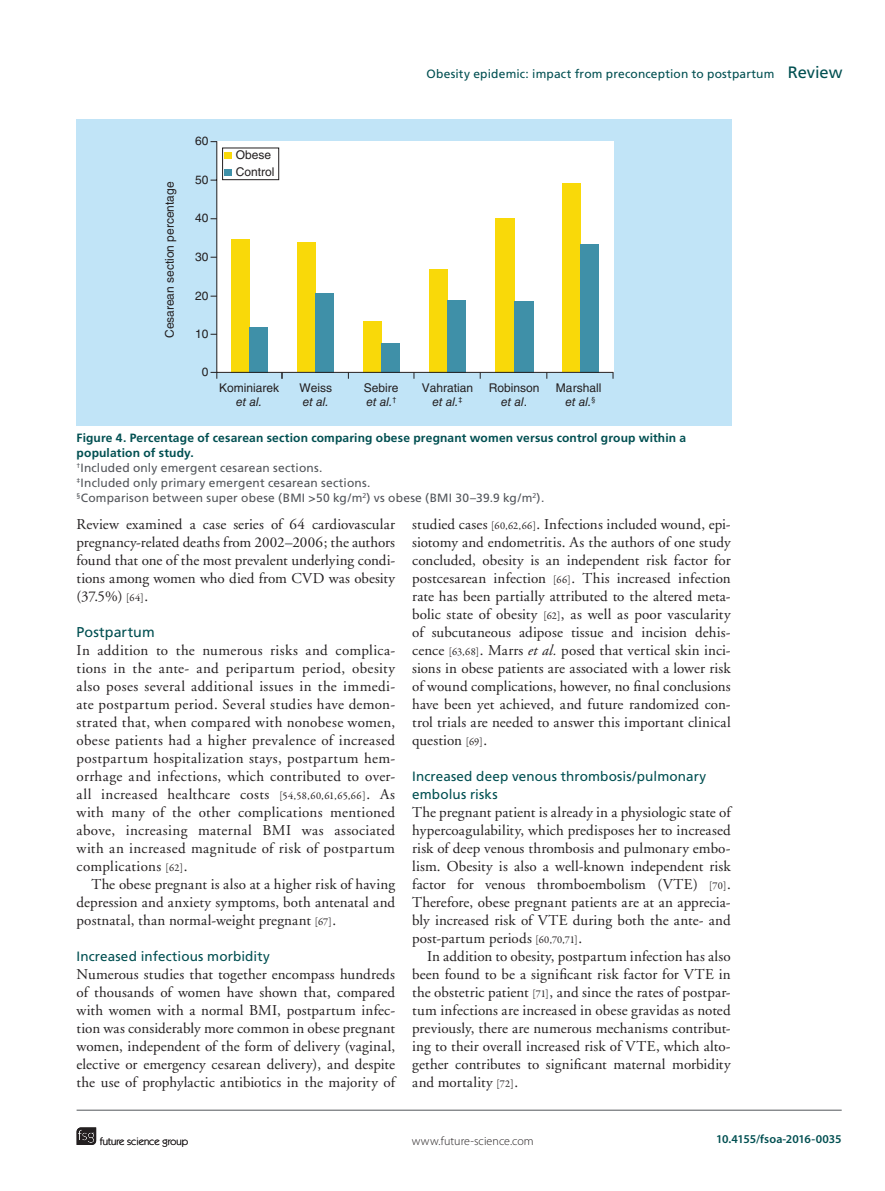
<style>
.page{position:relative;width:885px;height:1191px;background:#fff}
.page>*{position:absolute;margin:0;border:0;box-sizing:border-box;transform-origin:0 0}
.t1{font:15px/18px "Adobe Garamond";letter-spacing:.01em;color:#231f20;text-align:justify}
.t2{font:14.25px "Frutiger";letter-spacing:.005em;color:#004f51}
.t3{font:13.5px/18px "Frutiger";letter-spacing:.01em;color:#004f51}
.t4{font:12px/15px "Frutiger";letter-spacing:.015em;color:#52555a}
.t5{font:12px/14.4px "Helvetica LT Std";color:#231f20;text-align:center}
.t6{font:12px "Frutiger";letter-spacing:.015em;color:#004f51}
.t7{font:300 12px "Myriad Pro";letter-spacing:.01em;color:#231f20}
.t8{font:600 12px "Myriad Pro";letter-spacing:-.01em;color:#004f51}
.t9{font:italic 12px "Helvetica LT Std";color:#231f20}
.t10{font:10.5px "Itc Kabel";color:#231f20}
.s1{font-size:16.5px}
.s2{font-style:italic}
.s3{font-weight:700;color:#004f51}
.s4{font-family:"Garamond Premr Pro";font-size:10.5px}
</style>
<div class="page">
<svg style="left:77px;top:1127px;width:19px;height:18px"></svg>
<hr style="left:77px;top:1109px;width:764px;height:1px;background:#52555a">
<div style="left:77px;top:119px;width:654px;height:306px;background:#c1e4f7"></div>
<svg style="left:210px;top:141px;width:404px;height:232px;background:#eaedd0"></svg>
<svg style="left:210px;top:372px;width:7px;height:7px"></svg>
<div style="left:224px;top:169px;width:7px;height:6px;background:#3f90a8"></div>
<div style="left:224px;top:152px;width:7px;height:7px;background:#f9d909"></div>
<p class="t5" style="left:162px;top:338px;width:158px;rotate:-90deg">Cesarean section percentage</p>
<p class="t5" style="left:195px;top:134px;width:15px">60</p>
<p class="t5" style="left:195px;top:172px;width:15px">50</p>
<p class="t5" style="left:195px;top:211px;width:15px">40</p>
<p class="t5" style="left:195px;top:249px;width:15px">30</p>
<p class="t5" style="left:195px;top:288px;width:15px">20</p>
<p class="t5" style="left:195px;top:326px;width:15px">10</p>
<p class="t5" style="left:202px;top:364px;width:8px">0</p>
<p class="t5" style="left:236px;top:146px;width:40px;line-height:17px;text-align:left">Obese<br>Control</p>
<p class="t5" style="left:219px;top:380px;width:62px">Kominiarek</p>
<p class="t9" style="left:236px;top:395px;width:28px">et al.</p>
<p class="t5" style="left:299px;top:380px;width:34px">Weiss</p>
<p class="t9" style="left:302px;top:395px;width:28px">et al.</p>
<p class="t6" style="left:426px;top:67px;width:417px">Obesity epidemic: impact from preconception to postpartum <span class="s1">Review</span></p>
<p class="t5" style="left:364px;top:380px;width:36px;text-align:left">Sebire <span class="s2">et al.</span><sup>†</sup></p>
<p class="t5" style="left:422px;top:380px;width:53px">Vahratian <span class="s2">et al.</span><sup>‡</sup></p>
<p class="t5" style="left:488px;top:380px;width:52px">Robinson <span class="s2">et al</span>.</p>
<p class="t5" style="left:556px;top:380px;width:47px">Marshall <span class="s2">et al.</span><sup>§</sup></p>
<p class="t4" style="left:77px;top:430px;width:611px"><span class="s3">Figure 4. Percentage of cesarean section comparing obese pregnant women versus control group within a population of study.<br></span><sup>†</sup>Included only emergent cesarean sections.<br><sup>‡</sup>Included only primary emergent cesarean sections.<br><sup>§</sup>Comparison between super obese (BMI &gt;50 kg/m<sup>2</sup>) vs obese (BMI 30–39.9 kg/m<sup>2</sup>).</p>
<p class="t1" style="left:77px;top:515px;width:320px">Review examined a case series of 64 cardiovascular pregnancy-related deaths from 2002–2006; the authors found that one of the most prevalent underlying condi&shy;tions among women who died from CVD was obesity (37.5%) <span class="s4">[64]</span>.</p>
<p class="t2" style="left:77px;top:623px;width:80px">Postpartum</p>
<p class="t1" style="left:77px;top:641px;width:320px">In addition to the numerous risks and complica&shy;tions in the ante- and peripartum period, obesity also poses several additional issues in the immedi&shy;ate postpartum period. Several studies have demon&shy;strated that, when compared with nonobese women, obese patients had a higher prevalence of increased postpartum hospitalization stays, postpartum hem&shy;orrhage and infections, which contributed to over&shy;all increased healthcare costs <span class="s4">[54,58,60,61,65,66]</span>. As with many of the other complications mentioned above, increasing maternal BMI was associated with an increased magnitude of risk of postpartum complications <span class="s4">[62]</span>.</p>
<p class="t1" style="left:77px;top:875px;width:320px;text-indent:15px">The obese pregnant is also at a higher risk of having depression and anxiety symptoms, both antenatal and postnatal, than normal-weight pregnant <span class="s4">[67]</span>.</p>
<p class="t3" style="left:77px;top:947px;width:195px">Increased infectious morbidity</p>
<p class="t1" style="left:77px;top:965px;width:320px">Numerous studies that together encompass hundreds of thousands of women have shown that, compared with women with a normal BMI, postpartum infec&shy;tion was considerably more common in obese pregnant women, independent of the form of delivery (vaginal, elective or emergency cesarean delivery), and despite the use of prophylactic antibiotics in the majority of</p>
<p class="t1" style="left:412px;top:515px;width:320px">studied cases <span class="s4">[60,62,66]</span>. Infections included wound, epi&shy;siotomy and endometritis. As the authors of one study concluded, obesity is an independent risk factor for postcesarean infection <span class="s4">[66]</span>. This increased infection rate has been partially attributed to the altered meta&shy;bolic state of obesity <span class="s4">[62]</span>, as well as poor vascularity of subcutaneous adipose tissue and incision dehis&shy;cence <span class="s4">[63,68]</span>. Marrs <span class="s2">et al.</span> posed that vertical skin inci&shy;sions in obese patients are associated with a lower risk of wound complications, however, no final conclusions have been yet achieved, and future randomized con&shy;trol trials are needed to answer this important clinical question <span class="s4">[69]</span>.</p>
<p class="t3" style="left:412px;top:767px;width:296px">Increased deep venous thrombosis/pulmonary embolus risks</p>
<p class="t1" style="left:412px;top:803px;width:320px">The pregnant patient is already in a physiologic state of hypercoagulability, which predisposes her to increased risk of deep venous thrombosis and pulmonary embo&shy;lism. Obesity is also a well-known independent risk factor for venous thromboembolism (VTE) <span class="s4">[70]</span>.<br>Therefore, obese pregnant patients are at an apprecia&shy;bly increased risk of VTE during both the ante- and post-partum periods <span class="s4">[60,70,71]</span>.</p>
<p class="t1" style="left:412px;top:947px;width:320px;text-indent:15px">In addition to obesity, postpartum infection has also been found to be a significant risk factor for VTE in the obstetric patient <span class="s4">[71]</span>, and since the rates of postpar&shy;tum infections are increased in obese gravidas as noted previously, there are numerous mechanisms contribut&shy;ing to their overall increased risk of VTE, which alto&shy;gether contributes to significant maternal morbidity and mortality <span class="s4">[72]</span>.</p>
<p class="t10" style="left:100px;top:1135px;width:90px">future science group</p>
<p class="t7" style="left:412px;top:1134px;width:123px">www.future-science.com</p>
<p class="t8" style="left:716px;top:1131px;width:127px">10.4155/fsoa-2016-0035</p>
</div>
